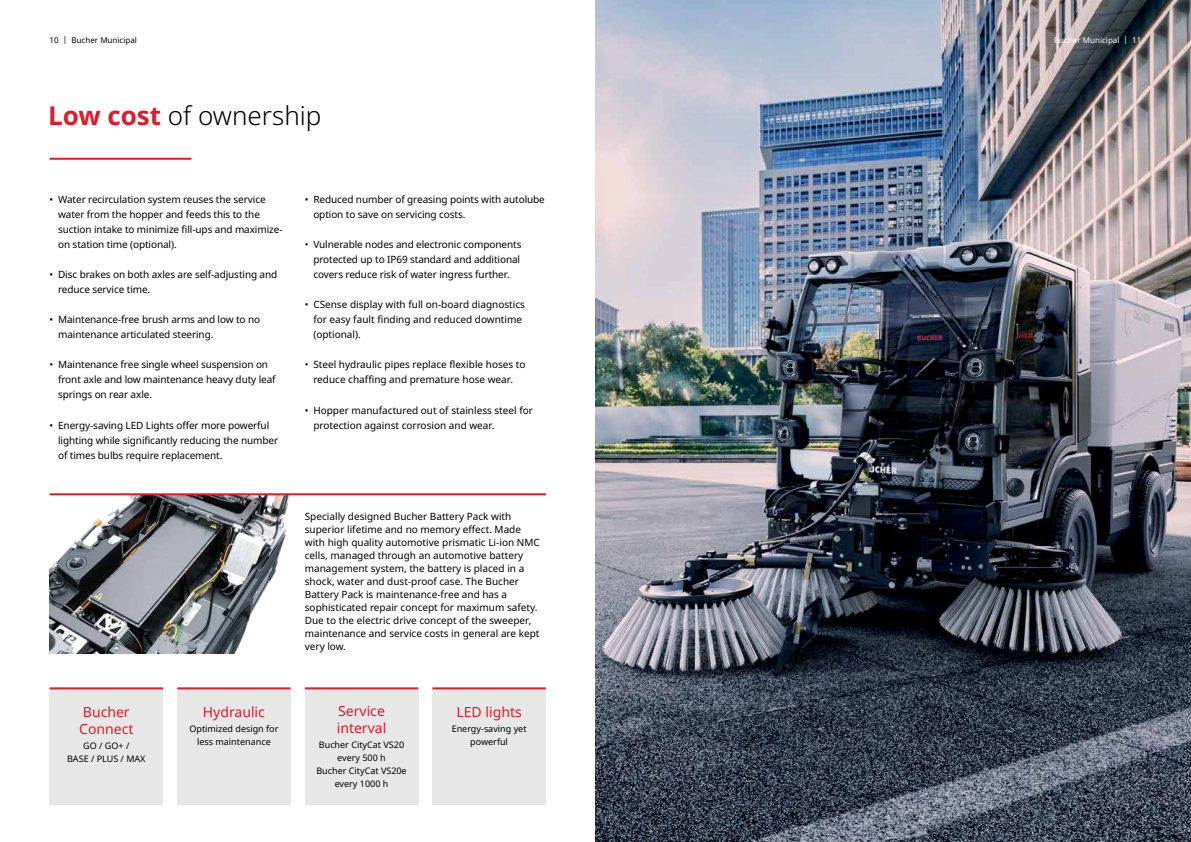
<style>
.page{position:relative;width:1191px;height:842px;background:#fff}
.page>*{position:absolute;margin:0;border:0;box-sizing:border-box;transform-origin:0 0}
.t1{font:300 26px "Noto Sans";color:#000}
.t2{font:14px/17px "Noto Sans";color:#e11a2c}
.t3{font:10px/15px "Noto Sans";letter-spacing:-.01em;color:#000}
.t4{font:9px/13px "Noto Sans";color:#000;text-align:center}
.t5{font:8px "Noto Sans";color:#000}
.t6{font:8px "Noto Sans";color:#fff}
.s1{font-weight:700;color:#e11a2c}
</style>
<div class="page">
<img style="left:595px;top:0;width:596px;height:842px">
<hr style="left:50px;top:158px;width:141px;height:2px;background:#e11a2c">
<img style="left:50px;top:495px;width:241px;height:159px">
<hr style="left:50px;top:493px;width:496px;height:2px;background:#e11a2c">
<div style="left:50px;top:689px;width:113px;height:116px;background:#e7e7e7"></div>
<div style="left:432px;top:689px;width:114px;height:116px;background:#e7e7e7"></div>
<div style="left:305px;top:689px;width:113px;height:116px;background:#e7e7e7"></div>
<div style="left:177px;top:689px;width:114px;height:116px;background:#e7e7e7"></div>
<hr style="left:50px;top:687px;width:113px;height:2px;background:#e11a2c">
<hr style="left:432px;top:687px;width:114px;height:2px;background:#e11a2c">
<hr style="left:305px;top:687px;width:113px;height:2px;background:#e11a2c">
<hr style="left:177px;top:687px;width:114px;height:2px;background:#e11a2c">
<p class="t5" style="left:50px;top:34px;width:89px">10 | Bucher Municipal</p>
<p class="t6" style="left:1054px;top:34px;width:89px">Bucher Municipal | 11</p>
<h1 class="t1" style="left:48px;top:97px;width:275px"><span class="s1">Low cost</span> of ownership</h1>
<p class="t3" style="left:58px;top:193px;width:226px;text-indent:-8px">• Water recirculation system reuses the service water from the hopper and feeds this to the suction intake to minimize fill-ups and maximize&shy;on station time (optional).</p>
<p class="t3" style="left:58px;top:268px;width:221px;text-indent:-8px">• Disc brakes on both axles are self-adjusting and reduce service time.</p>
<p class="t3" style="left:58px;top:313px;width:203px;text-indent:-8px">• Maintenance-free brush arms and low to no maintenance articulated steering.</p>
<p class="t3" style="left:58px;top:358px;width:219px;text-indent:-8px">• Maintenance free single wheel suspension on front axle and low maintenance heavy duty leaf springs on rear axle.</p>
<p class="t3" style="left:58px;top:418px;width:221px;text-indent:-8px">• Energy-saving LED Lights offer more powerful lighting while significantly reducing the number of times bulbs require replacement.</p>
<p class="t3" style="left:313px;top:193px;width:233px;text-indent:-8px">• Reduced number of greasing points with autolube option to save on servicing costs.</p>
<p class="t3" style="left:313px;top:238px;width:210px;text-indent:-8px">• Vulnerable nodes and electronic components protected up to IP69 standard and additional covers reduce risk of water ingress further.</p>
<p class="t3" style="left:313px;top:298px;width:213px;text-indent:-8px">• CSense display with full on-board diagnostics for easy fault finding and reduced downtime (optional).</p>
<p class="t3" style="left:305px;top:358px;width:222px;text-align:center">• Steel hydraulic pipes replace flexible hoses to reduce chaffing and premature hose wear.</p>
<p class="t3" style="left:313px;top:403px;width:221px;text-indent:-8px">• Hopper manufactured out of stainless steel for protection against corrosion and wear.</p>
<p class="t3" style="left:305px;top:510px;width:236px;line-height:13px">Specially designed Bucher Battery Pack with superior lifetime and no memory effect. Made with high quality automotive prismatic Li-ion NMC cells, managed through an automotive battery management system, the battery is placed in a shock, water and dust-proof case. The Bucher Battery Pack is maintenance-free and has a sophisticated repair concept for maximum safety.<br>Due to the electric drive concept of the sweeper, maintenance and service costs in general are kept very low.</p>
<h2 class="t2" style="left:79px;top:703px;width:56px">Bucher<br>Connect</h2>
<p class="t4" style="left:67px;top:740px;width:80px">GO / GO+ /<br>BASE / PLUS / MAX</p>
<h2 class="t2" style="left:203px;top:703px;width:64px">Hydraulic</h2>
<p class="t4" style="left:189px;top:723px;width:90px">Optimized design for less maintenance</p>
<h2 class="t2" style="left:337px;top:702px;width:51px">Service interval</h2>
<p class="t4" style="left:316px;top:739px;width:92px">Bucher CityCat VS20 every 500 h<br>Bucher CityCat VS20e every 1000 h</p>
<h2 class="t2" style="left:456px;top:703px;width:67px">LED lights</h2>
<p class="t4" style="left:452px;top:723px;width:76px">Energy-saving yet powerful</p>
</div>
